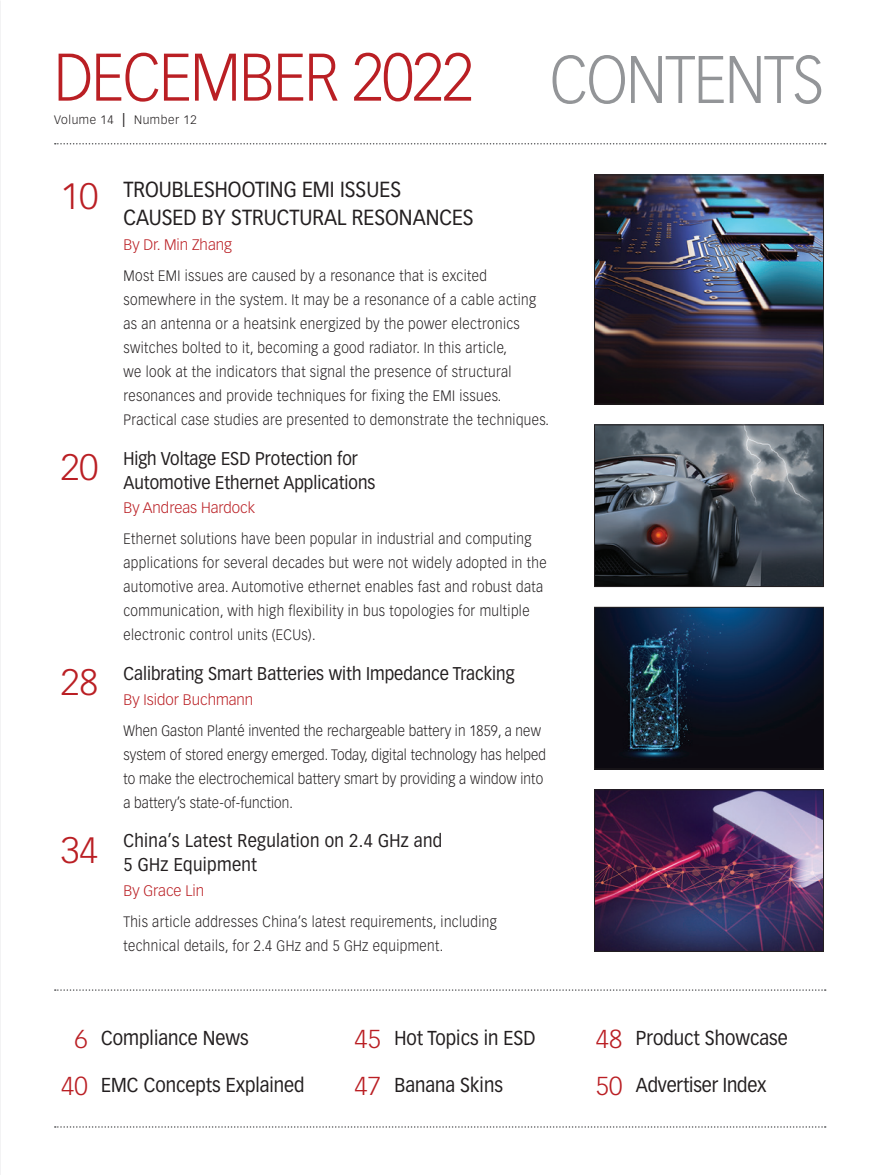
<style>
.page{position:relative;width:878px;height:1175px;background:#fff}
.page>*{position:absolute;margin:0;border:0;box-sizing:border-box;transform-origin:0 0}
.t1{font:300 66px "Vectora LT Std";letter-spacing:-.02em;color:#ba1f24;scale:.91 1}
.t2{font:300 66px "Vectora LT Std";letter-spacing:-.02em;color:#939598;scale:.91 1}
.t3{font:300 36px "Vectora LT Std";color:#ba1f24}
.t4{font:300 25.5px "Vectora LT Std";color:#ba1f24}
.t5{font:21.45px/28.5px "Vectora LT Std";color:#231f20;scale:.91 1}
.t6{font:19.8px "Vectora LT Std";color:#231f20;scale:.91 1}
.t7{font:18.15px/24px "Vectora LT Std";color:#231f20;scale:.91 1}
.t8{font:18.15px/24px "Vectora LT Std";letter-spacing:.02em;color:#231f20;scale:.91 1}
.t9{font:300 15px "Vectora LT Std";color:#ba1f24}
.t10{font:300 14.85px/24px "Vectora LT Std";letter-spacing:.03em;color:#231f20;scale:.91 1}
.t11{font:300 14.85px/24px "Vectora LT Std";letter-spacing:.01em;color:#231f20;scale:.91 1}
.t12{font:300 12px "Vectora LT Std";letter-spacing:.05em;color:#231f20}
.s1{font-size:18px}
</style>
<div class="page">
<svg style="left:55px;top:143px;width:770px;height:1px"></svg>
<svg style="left:55px;top:989px;width:770px;height:1px"></svg>
<svg style="left:55px;top:1126px;width:770px;height:1px"></svg>
<img style="left:596px;top:177px;width:225px;height:225px">
<div style="left:594px;top:175px;width:229px;height:229px;border:1px solid #231f20"></div>
<img style="left:596px;top:427px;width:225px;height:158px">
<div style="left:594px;top:425px;width:229px;height:162px;border:1px solid #231f20"></div>
<img style="left:596px;top:609px;width:225px;height:158px">
<div style="left:594px;top:607px;width:229px;height:162px;border:1px solid #231f20"></div>
<img style="left:596px;top:791px;width:225px;height:158px">
<div style="left:594px;top:789px;width:229px;height:162px;border:1px solid #231f20"></div>
<p class="t1" style="left:54px;top:39px;width:462px">DECEMBER 2022</p>
<p class="t2" style="left:550px;top:41px;width:303px">CONTENTS</p>
<p class="t12" style="left:54px;top:113px;width:144px">Volume 14 <span class="s1">l</span> Number 12</p>
<p class="t3" style="left:61px;top:176px;width:39px">10</p>
<p class="t5" style="left:123px;top:175px;width:386px">TROUBLESHOOTING EMI ISSUES<br>CAUSED BY STRUCTURAL RESONANCES</p>
<p class="t9" style="left:123px;top:236px;width:110px">By Dr. Min Zhang</p>
<p class="t10" style="left:123px;top:263px;width:469px">Most EMI issues are caused by a resonance that is excited somewhere in the system. It may be a resonance of a cable acting as an antenna or a heatsink energized by the power electronics switches bolted to it, becoming a good radiator. In this article,<br>we look at the indicators that signal the presence of structural resonances and provide techniques for fixing the EMI issues.<br>Practical case studies are presented to demonstrate the techniques.</p>
<p class="t3" style="left:61px;top:446px;width:39px">20</p>
<p class="t7" style="left:123px;top:446px;width:278px">High Voltage ESD Protection for<br>Automotive Ethernet Applications</p>
<p class="t9" style="left:123px;top:499px;width:133px">By Andreas Hardock</p>
<p class="t10" style="left:123px;top:527px;width:466px">Ethernet solutions have been popular in industrial and computing applications for several decades but were not widely adopted in the automotive area. Automotive ethernet enables fast and robust data communication, with high flexibility in bus topologies for multiple electronic control units (ECUs).</p>
<p class="t3" style="left:61px;top:661px;width:39px">28</p>
<p class="t7" style="left:123px;top:661px;width:431px">Calibrating Smart Batteries with Impedance Tracking</p>
<p class="t9" style="left:123px;top:690px;width:131px">By Isidor Buchmann</p>
<p class="t11" style="left:123px;top:718px;width:466px">When Gaston Planté invented the rechargeable battery in 1859, a new system of stored energy emerged. Today, digital technology has helped to make the electrochemical battery smart by providing a window into a battery’s state-of-function.</p>
<p class="t3" style="left:61px;top:829px;width:39px">34</p>
<p class="t8" style="left:123px;top:829px;width:352px">China’s Latest Regulation on 2.4 GHz and<br>5 GHz Equipment</p>
<p class="t9" style="left:123px;top:882px;width:82px">By Grace Lin</p>
<p class="t10" style="left:123px;top:909px;width:411px">This article addresses China’s latest requirements, including technical details, for 2.4 GHz and 5 GHz equipment.</p>
<p class="t4" style="left:74px;top:1024px;width:15px">6</p>
<p class="t6" style="left:101px;top:1026px;width:163px">Compliance News</p>
<p class="t4" style="left:61px;top:1071px;width:28px">40</p>
<p class="t6" style="left:101px;top:1073px;width:225px">EMC Concepts Explained</p>
<p class="t4" style="left:354px;top:1024px;width:28px">45</p>
<p class="t6" style="left:394px;top:1026px;width:156px">Hot Topics in ESD</p>
<p class="t4" style="left:354px;top:1071px;width:28px">47</p>
<p class="t6" style="left:394px;top:1073px;width:121px">Banana Skins</p>
<p class="t4" style="left:596px;top:1024px;width:28px">48</p>
<p class="t6" style="left:636px;top:1026px;width:169px">Product Showcase</p>
<p class="t4" style="left:596px;top:1071px;width:28px">50</p>
<p class="t6" style="left:636px;top:1073px;width:145px">Advertiser Index</p>
</div>
